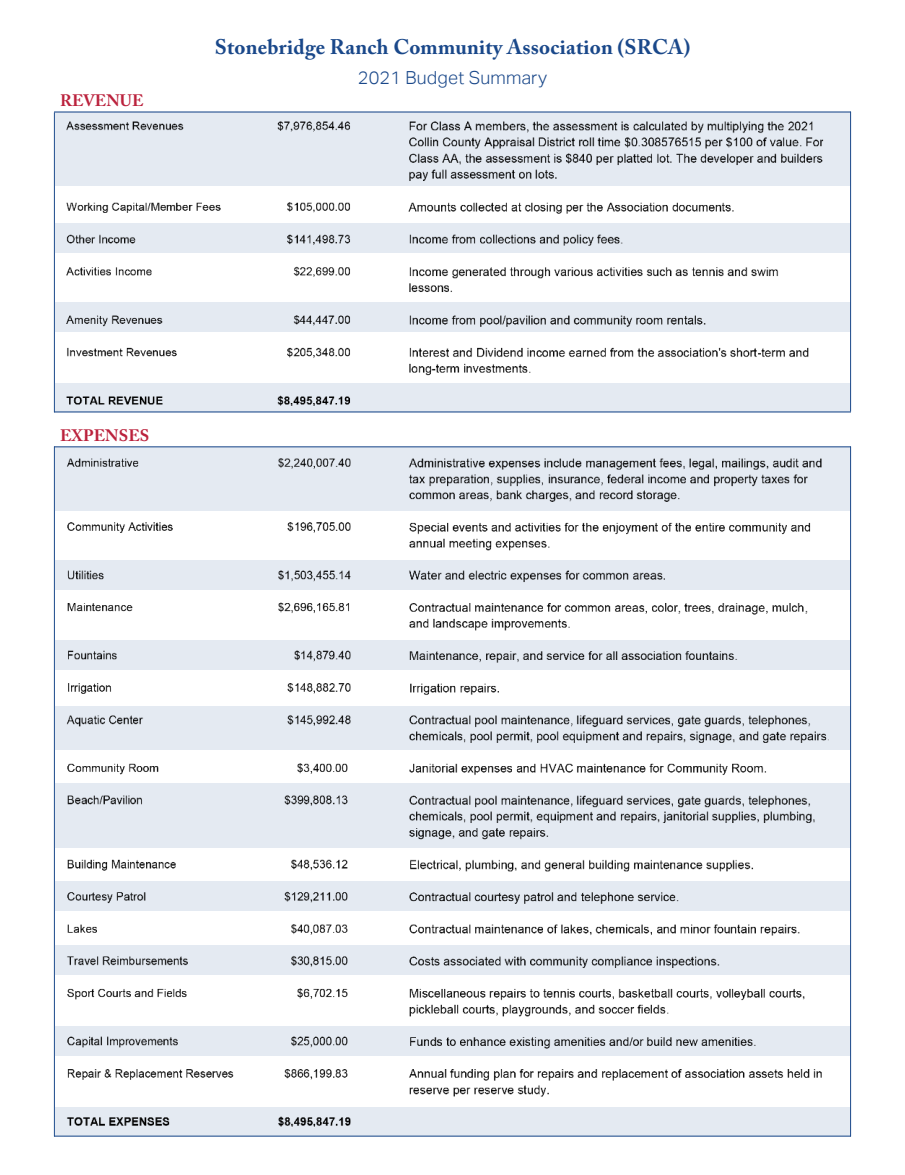
<style>
.page{position:relative;width:905px;height:1175px;background:#fff}
.page>*{position:absolute;margin:0;border:0;box-sizing:border-box;transform-origin:0 0}
.t1{font:700 21px "Adobe Caslon Pro";letter-spacing:.01em;color:#1a488a}
.t2{font:300 18px "Aktiv Grotesk";letter-spacing:.01em;color:#1a488a}
.t3{font:700 16.5px "Adobe Caslon Pro";letter-spacing:.005em;color:#bb223d}
</style>
<div class="page">
<hr style="left:54px;top:112px;width:1px;height:300px;background:#1a488a">
<hr style="left:54px;top:446px;width:1px;height:690px;background:#1a488a">
<div style="left:54px;top:1025px;width:797px;height:30px;background:#e4eaf2"></div>
<div style="left:54px;top:1107px;width:797px;height:29px;background:#e4eaf2"></div>
<div style="left:54px;top:112px;width:797px;height:74px;background:#e4eaf2"></div>
<div style="left:54px;top:223px;width:797px;height:29px;background:#e4eaf2"></div>
<div style="left:54px;top:303px;width:797px;height:29px;background:#e4eaf2"></div>
<div style="left:54px;top:383px;width:797px;height:29px;background:#e4eaf2"></div>
<div style="left:54px;top:783px;width:797px;height:65px;background:#e4eaf2"></div>
<div style="left:54px;top:640px;width:797px;height:29px;background:#e4eaf2"></div>
<div style="left:54px;top:560px;width:797px;height:30px;background:#e4eaf2"></div>
<div style="left:54px;top:446px;width:797px;height:65px;background:#e4eaf2"></div>
<div style="left:54px;top:706px;width:797px;height:44px;background:#e4eaf2"></div>
<div style="left:54px;top:881px;width:797px;height:30px;background:#e4eaf2"></div>
<div style="left:54px;top:945px;width:797px;height:30px;background:#e4eaf2"></div>
<img style="left:60px;top:447px;width:770px;height:680px">
<img style="left:60px;top:121px;width:770px;height:292px">
<hr style="left:54px;top:411px;width:797px;height:1px;background:#1a488a">
<hr style="left:54px;top:1135px;width:797px;height:1px;background:#1a488a">
<hr style="left:54px;top:112px;width:797px;height:1px;background:#1a488a">
<hr style="left:54px;top:446px;width:797px;height:1px;background:#1a488a">
<hr style="left:850px;top:112px;width:1px;height:299px;background:#1a488a">
<hr style="left:850px;top:446px;width:1px;height:690px;background:#1a488a">
<p class="t3" style="left:60px;top:94px;width:85px">REVENUE</p>
<p class="t1" style="left:215px;top:38px;width:477px">Stonebridge Ranch Community Association (SRCA)</p>
<p class="t2" style="left:358px;top:70px;width:191px">2021 Budget Summary</p>
<p class="t3" style="left:60px;top:428px;width:91px">EXPENSES</p>
</div>
